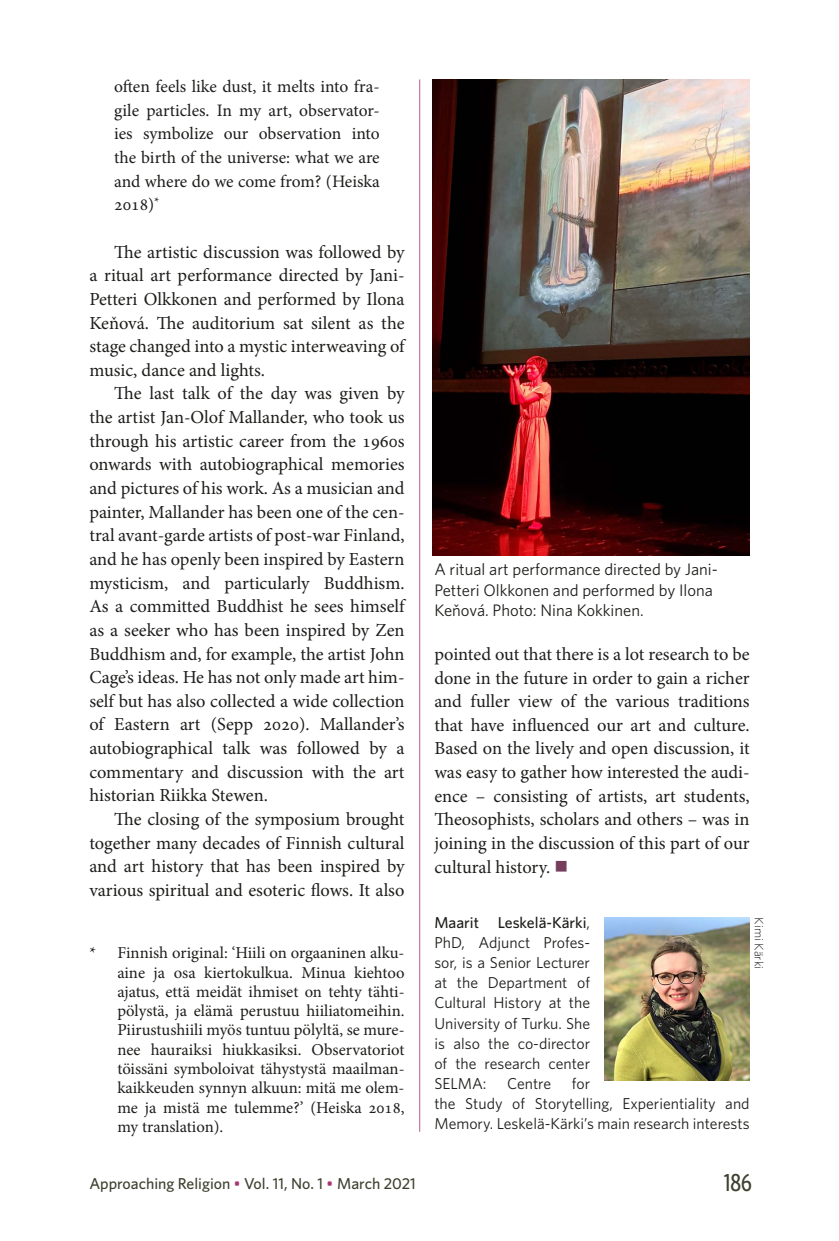
<style>
.page{position:relative;width:839px;height:1241px;background:#fff}
.page>*{position:absolute;margin:0;border:0;box-sizing:border-box;transform-origin:0 0}
.t1{font:500 24.5px "Whitney Condensed";color:#3d402e}
.Leipis{font:18.38px/23.6px "Minion Pro";color:#1d1d1b;text-align:justify}
.Lainaus{font:17.5px/23.6px "Minion Pro";letter-spacing:-.005em;color:#1d1d1b;text-align:justify}
.Viitteet{font:16.62px/19.2px "Minion Pro";color:#1d1d1b;text-align:justify}
.Kuvateksti{font:16.62px/20.1px "Whitney";color:#1d1d1b}
.Kirjoittajan_tiedot{font:15.75px/20.1px "Whitney";color:#1d1d1b;text-align:justify}
.t2{font:500 15.75px "Whitney";color:#3d402e}
.Kuvateksti-2{font:300 12.25px "Whitney";color:#1d1d1b}
.s1{color:#743e5c}
.s2{font-weight:500}
.s3{color:#a73570}
</style>
<div class="page">
<hr style="left:419px;top:79px;width:1px;height:1052px;background:#b95d8d">
<img style="left:432px;top:79px;width:317px;height:476px">
<img style="left:605px;top:917px;width:144px;height:163px">
<p class="Lainaus" style="left:114px;top:75px;width:267px">often feels like dust, it melts into fra&shy;gile particles. In my art, observator&shy;ies symbolize our observation into the birth of the universe: what we are and where do we come from? (Heiska 2018)<sup>*</sup></p>
<p class="Leipis" style="left:89px;top:240px;width:317px;text-indent:25px">The artistic discussion was followed by a ritual art performance directed by Jani-Petteri Olkkonen and performed by Ilona Keňová. The auditorium sat silent as the stage changed into a mystic interweaving of music, dance and lights.</p>
<p class="Leipis" style="left:89px;top:382px;width:317px;text-indent:25px">The last talk of the day was given by the artist Jan-Olof Mallander, who took us through his artistic career from the 1960s onwards with autobiographical memories and pictures of his work. As a musician and painter, Mallander has been one of the cen&shy;tral avant-garde artists of post-war Finland, and he has openly been inspired by Eastern mysticism, and particularly Buddhism.<br>As a committed Buddhist he sees himself as a seeker who has been inspired by Zen Buddhism and, for example, the artist John Cage’s ideas. He has not only made art him&shy;self but has also collected a wide collection of Eastern art (Sepp 2020). Mallander’s autobiographical talk was followed by a commentary and discussion with the art historian Riikka Stewen.</p>
<p class="Leipis" style="left:89px;top:807px;width:317px;text-indent:25px">The closing of the symposium brought together many decades of Finnish cultural and art history that has been inspired by various spiritual and esoteric flows. It also</p>
<p class="Viitteet" style="left:117px;top:943px;width:289px;text-indent:-28px">* Finnish original: ‘Hiili on orgaaninen alku&shy;aine ja osa kiertokulkua. Minua kiehtoo ajatus, että meidät ihmiset on tehty tähti&shy;pölystä, ja elämä perustuu hiiliatomeihin.<br>Piirustushiili myös tuntuu pölyltä, se mure&shy;nee hauraiksi hiukkasiksi. Observatoriot töissäni symboloivat tähystystä maailman&shy;kaikkeuden synnyn alkuun: mitä me olem&shy;me ja mistä me tulemme?’ (Heiska 2018, my translation).</p>
<p class="Kuvateksti" style="left:434px;top:559px;width:285px">A ritual art performance directed by Jani-<br>Petteri Olkkonen and performed by Ilona<br>Keňová. Photo: Nina Kokkinen.</p>
<p class="Leipis" style="left:434px;top:642px;width:317px">pointed out that there is a lot research to be done in the future in order to gain a richer and fuller view of the various traditions that have influenced our art and culture.<br>Based on the lively and open discussion, it was easy to gather how interested the audi&shy;ence – consisting of artists, art students, Theosophists, scholars and others – was in joining in the discussion of this part of our cultural history. <span class="s1">■</span></p>
<p class="Kirjoittajan_tiedot" style="left:434px;top:911px;width:157px"><span class="s2">Maarit Leskelä-Kärki</span>, PhD, Adjunct Profes&shy;sor, is a Senior Lecturer at the Department of Cultural History at the University of Turku. She is also the co-director of the research center SELMA:</p>
<p class="Kuvateksti-2" style="left:767px;top:917px;width:53px;rotate:90deg">Kimi Kärki</p>
<p class="Kirjoittajan_tiedot" style="left:434px;top:1072px;width:316px;text-align:left;text-indent:137px">for<br>the Study of Storytelling, Experientiality and<br>Memory. Leskelä-Kärki’s main research interests</p>
<p class="Kirjoittajan_tiedot" style="left:507px;top:1072px;width:45px">Centre</p>
<p class="t2" style="left:89px;top:1172px;width:328px">Approaching Religion <span class="s3">•</span> Vol. 11, No. 1 <span class="s3">•</span> March 2021</p>
<h1 class="t1" style="left:724px;top:1167px;width:29px">186</h1>
</div>
